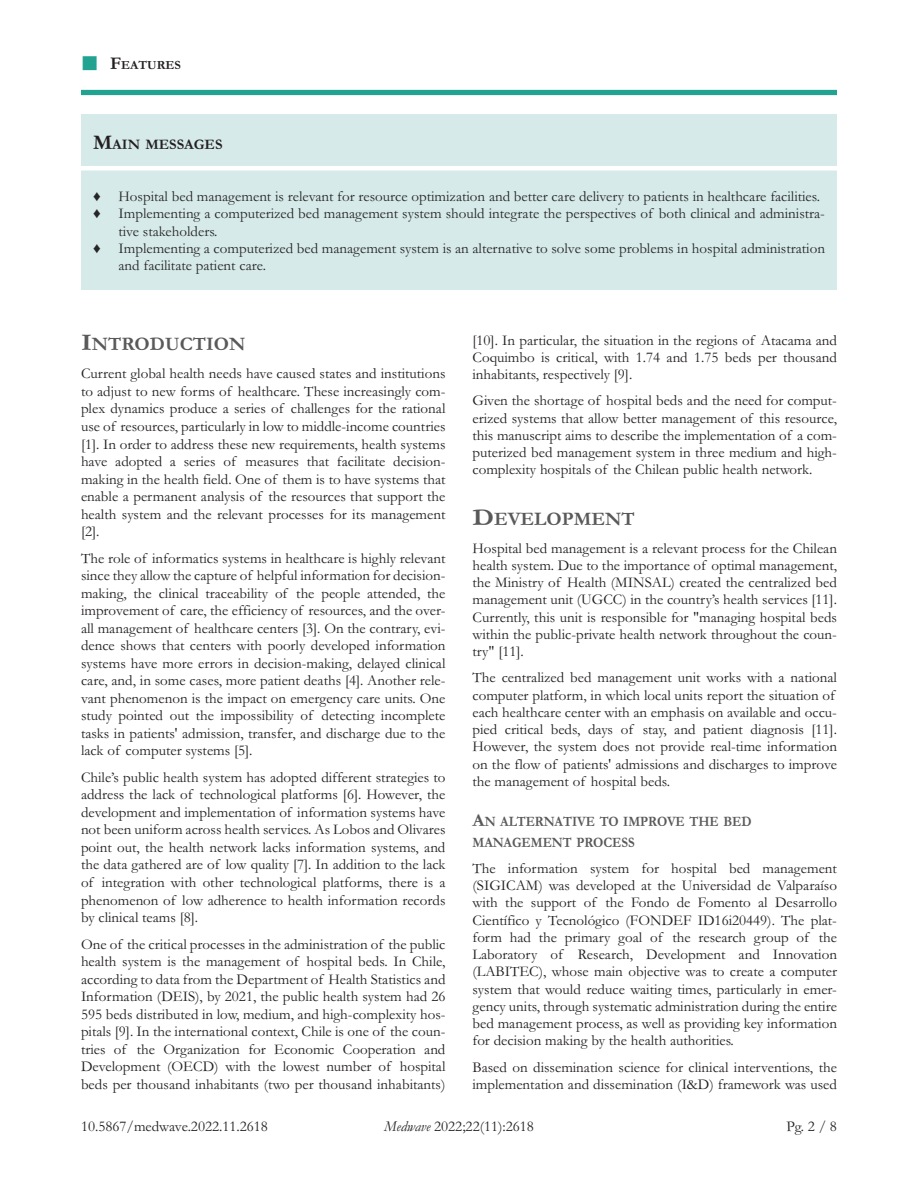
<style>
.page{position:relative;width:918px;height:1188px;background:#fff}
.page>*{position:absolute;margin:0;border:0;box-sizing:border-box;transform-origin:0 0}
.t1{font:700 19.35px "Garamond";color:#595959}
.t2{font:15px/17.5px "Garamond";color:#231f20;text-align:justify}
.t3{font:15px "Garamond";color:#262626}
.t4{font:700 14.7px "Garamond";color:#231f20}
.t5{font:700 14.55px/21px "Garamond";color:#595959;scale:.9 1}
.t6{font:700 12.6px "Garamond";color:#231f20}
.s1{font-size:18px}
.s2{font-size:21px}
.s3{font-family:"Times New Roman"}
.s4{font-size:24px}
.s5{font-style:italic}
</style>
<div class="page">
<div style="left:81px;top:90px;width:756px;height:5px;background:#22a392"></div>
<div style="left:81px;top:114px;width:756px;height:176px;background:#d6eae9"></div>
<hr style="left:81px;top:166px;width:756px;height:4px;background:#fff">
<p class="t6" style="left:110px;top:56px;width:72px"><span class="s1">F</span>EATURES</p>
<p class="t4" style="left:93px;top:134px;width:131px"><span class="s2">M</span>AIN MESSAGES</p>
<p class="t3" style="left:93px;top:186px;width:729px"><span class="s3">♦</span> Hospital bed management is relevant for resource optimization and better care delivery to patients in healthcare facilities.</p>
<p class="t3" style="left:93px;top:204px;width:734px"><span class="s3">♦</span> Implementing a computerized bed management system should integrate the perspectives of both clinical and administra-</p>
<p class="t3" style="left:119px;top:221px;width:101px">tive stakeholders.</p>
<p class="t3" style="left:93px;top:238px;width:733px"><span class="s3">♦</span> Implementing a computerized bed management system is an alternative to solve some problems in hospital administration</p>
<p class="t3" style="left:119px;top:255px;width:149px">and facilitate patient care.</p>
<p class="t1" style="left:81px;top:331px;width:166px"><span class="s4">I</span>NTRODUCTION</p>
<p class="t2" style="left:81px;top:365px;width:366px">Current global health needs have caused states and institutions to adjust to new forms of healthcare. These increasingly com&shy;plex dynamics produce a series of challenges for the rational use of resources, particularly in low to middle-income countries [1]. In order to address these new requirements, health systems have adopted a series of measures that facilitate decision&shy;making in the health field. One of them is to have systems that enable a permanent analysis of the resources that support the health system and the relevant processes for its management [2].</p>
<p class="t2" style="left:81px;top:549px;width:366px">The role of informatics systems in healthcare is highly relevant since they allow the capture of helpful information for decision&shy;making, the clinical traceability of the people attended, the improvement of care, the efficiency of resources, and the over&shy;all management of healthcare centers [3]. On the contrary, evi&shy;dence shows that centers with poorly developed information systems have more errors in decision-making, delayed clinical care, and, in some cases, more patient deaths [4]. Another rele&shy;vant phenomenon is the impact on emergency care units. One study pointed out the impossibility of detecting incomplete tasks in patients' admission, transfer, and discharge due to the lack of computer systems [5].</p>
<p class="t2" style="left:81px;top:768px;width:366px">Chile’s public health system has adopted different strategies to address the lack of technological platforms [6]. However, the development and implementation of information systems have not been uniform across health services. As Lobos and Olivares point out, the health network lacks information systems, and the data gathered are of low quality [7]. In addition to the lack of integration with other technological platforms, there is a phenomenon of low adherence to health information records by clinical teams [8].</p>
<p class="t2" style="left:81px;top:935px;width:366px">One of the critical processes in the administration of the public health system is the management of hospital beds. In Chile, according to data from the Department of Health Statistics and Information (DEIS), by 2021, the public health system had 26<br>595 beds distributed in low, medium, and high-complexity hos&shy;pitals [9]. In the international context, Chile is one of the coun&shy;tries of the Organization for Economic Cooperation and Development (OECD) with the lowest number of hospital beds per thousand inhabitants (two per thousand inhabitants)</p>
<p class="t2" style="left:472px;top:331px;width:366px">[10]. In particular, the situation in the regions of Atacama and Coquimbo is critical, with 1.74 and 1.75 beds per thousand inhabitants, respectively [9].</p>
<p class="t2" style="left:472px;top:392px;width:366px">Given the shortage of hospital beds and the need for comput&shy;erized systems that allow better management of this resource, this manuscript aims to describe the implementation of a com&shy;puterized bed management system in three medium and high&shy;complexity hospitals of the Chilean public health network.</p>
<p class="t1" style="left:472px;top:506px;width:164px"><span class="s4">D</span>EVELOPMENT</p>
<p class="t2" style="left:472px;top:539px;width:366px">Hospital bed management is a relevant process for the Chilean health system. Due to the importance of optimal management, the Ministry of Health (MINSAL) created the centralized bed management unit (UGCC) in the country’s health services [11].<br>Currently, this unit is responsible for "managing hospital beds within the public-private health network throughout the coun&shy;try" [11].</p>
<p class="t2" style="left:472px;top:669px;width:366px;text-align:left">The centralized bed management unit works with a national computer platform, in which local units report the situation of each healthcare center with an emphasis on available and occu&shy;pied critical beds, days of stay, and patient diagnosis [11].<br>However, the system does not provide real-time information on the flow of patients' admissions and discharges to improve the management of hospital beds.</p>
<p class="t5" style="left:472px;top:811px;width:312px"><span class="s1">A</span>N ALTERNATIVE TO IMPROVE THE BED<br>MANAGEMENT PROCESS</p>
<p class="t2" style="left:472px;top:859px;width:366px">The information system for hospital bed management (SIGICAM) was developed at the Universidad de Valparaíso with the support of the Fondo de Fomento al Desarrollo Científico y Tecnológico (FONDEF ID16i20449). The plat&shy;form had the primary goal of the research group of the Laboratory of Research, Development and Innovation (LABITEC), whose main objective was to create a computer system that would reduce waiting times, particularly in emer&shy;gency units, through systematic administration during the entire bed management process, as well as providing key information for decision making by the health authorities.</p>
<p class="t2" style="left:472px;top:1058px;width:366px">Based on dissemination science for clinical interventions, the implementation and dissemination (I&amp;D) framework was used</p>
<p class="t2" style="left:81px;top:1117px;width:188px">10.5867/medwave.2022.11.2618</p>
<p class="t2" style="left:384px;top:1117px;width:151px"><span class="s5">Medwave</span> 2022;22(11):2618</p>
<p class="t2" style="left:786px;top:1117px;width:52px">Pg. 2 / 8</p>
</div>
